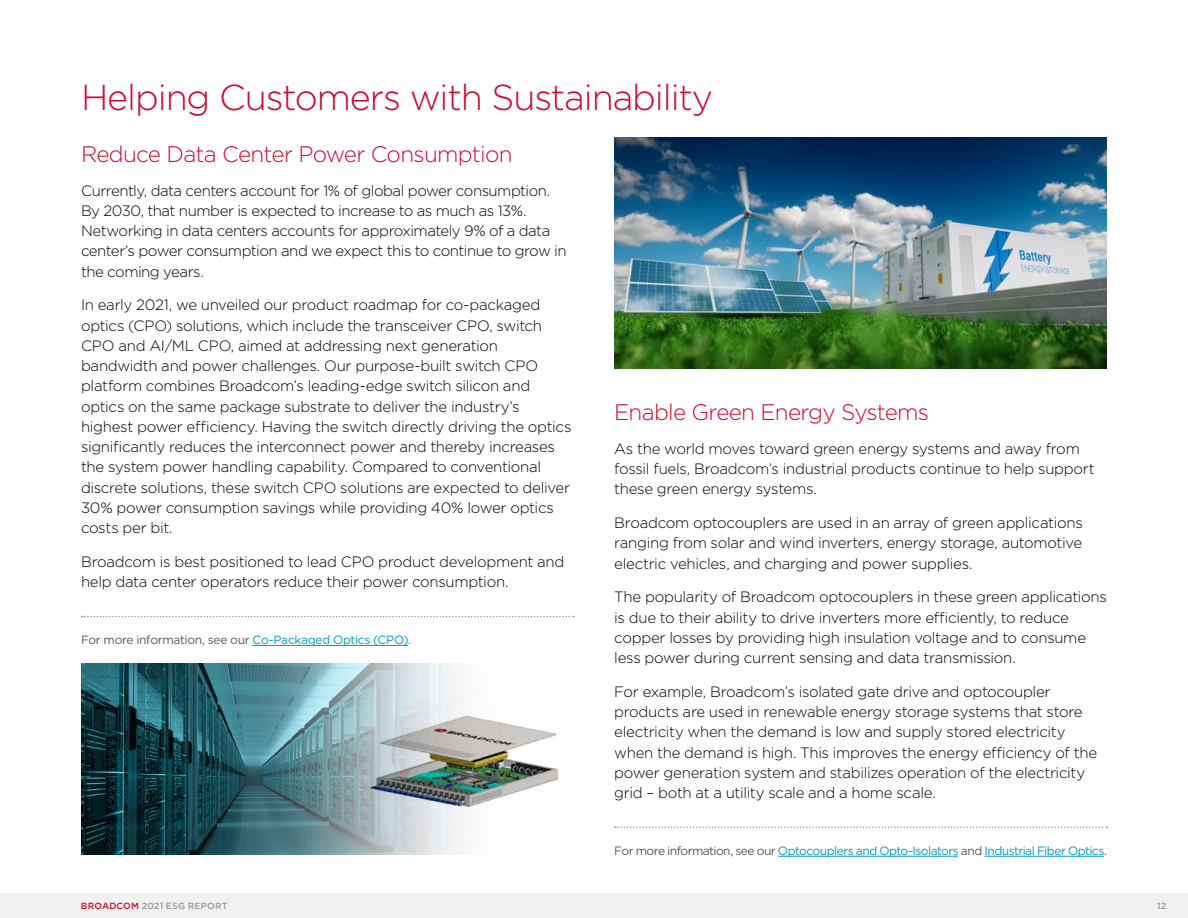
<style>
.page{position:relative;width:1188px;height:918px;background:#fff}
.page>*{position:absolute;margin:0;border:0;box-sizing:border-box;transform-origin:0 0}
.H2_Section_Header{font:300 36px "Gotham";letter-spacing:-.03em;color:#cc0a2e}
.H3_Subsection_Header{font:300 22.5px "Gotham";letter-spacing:-.03em;color:#cc0a2e}
.t1{font:300 15px/20.2px "Gotham";letter-spacing:-.025em;color:#000}
.Call_To_Action_H5{font:12px "Gotham";letter-spacing:-.04em;color:#0099c7}
.Call_To_Action_H5-2{font:12px "Gotham";letter-spacing:-.02em;color:#545759}
.t2{font:500 9px "Gotham";letter-spacing:.025em;color:#96999c}
.s1{color:#0099c7}
.s2{color:#545759}
.s3{color:#cc0a2e}
</style>
<div class="page">
<svg style="left:82px;top:616px;width:492px;height:1px"></svg>
<hr style="left:252px;top:645px;width:156px;height:1px;background:#0099c7">
<svg style="left:615px;top:827px;width:492px;height:1px"></svg>
<hr style="left:778px;top:856px;width:180px;height:1px;background:#0099c7">
<hr style="left:984px;top:856px;width:120px;height:1px;background:#0099c7">
<img style="left:614px;top:137px;width:493px;height:231px">
<img style="left:81px;top:663px;width:478px;height:192px">
<div style="left:0;top:893px;width:1188px;height:25px;background:#f1f1f1"></div>
<p class="H2_Section_Header" style="left:81px;top:74px;width:634px">Helping Customers with Sustainability</p>
<p class="H3_Subsection_Header" style="left:81px;top:140px;width:433px">Reduce Data Center Power Consumption</p>
<p class="t1" style="left:81px;top:180px;width:487px">Currently, data centers account for 1% of global power consumption.<br>By 2030, that number is expected to increase to as much as 13%.<br>Networking in data centers accounts for approximately 9% of a data center’s power consumption and we expect this to continue to grow in the coming years.</p>
<p class="t1" style="left:81px;top:295px;width:492px">In early 2021, we unveiled our product roadmap for co-packaged optics (CPO) solutions, which include the transceiver CPO, switch CPO and AI/ML CPO, aimed at addressing next generation bandwidth and power challenges. Our purpose-built switch CPO platform combines Broadcom’s leading-edge switch silicon and optics on the same package substrate to deliver the industry’s highest power efficiency. Having the switch directly driving the optics significantly reduces the interconnect power and thereby increases the system power handling capability. Compared to conventional discrete solutions, these switch CPO solutions are expected to deliver 30% power consumption savings while providing 40% lower optics costs per bit.</p>
<p class="t1" style="left:81px;top:551px;width:485px">Broadcom is best positioned to lead CPO product development and help data center operators reduce their power consumption.</p>
<p class="H3_Subsection_Header" style="left:614px;top:398px;width:316px">Enable Green Energy Systems</p>
<p class="t1" style="left:614px;top:438px;width:482px">As the world moves toward green energy systems and away from fossil fuels, Broadcom’s industrial products continue to help support these green energy systems.</p>
<p class="t1" style="left:614px;top:512px;width:470px;text-align:justify">Broadcom optocouplers are used in an array of green applications ranging from solar and wind inverters, energy storage, automotive electric vehicles, and charging and power supplies.</p>
<p class="t1" style="left:614px;top:586px;width:494px">The popularity of Broadcom optocouplers in these green applications is due to their ability to drive inverters more efficiently, to reduce copper losses by providing high insulation voltage and to consume less power during current sensing and data transmission.</p>
<p class="t1" style="left:614px;top:681px;width:484px">For example, Broadcom’s isolated gate drive and optocoupler products are used in renewable energy storage systems that store electricity when the demand is low and supply stored electricity when the demand is high. This improves the energy efficiency of the power generation system and stabilizes operation of the electricity grid – both at a utility scale and a home scale.</p>
<p class="Call_To_Action_H5-2" style="left:81px;top:632px;width:332px">For more information, see our <span class="s1">Co-Packaged Optics (CPO)</span>.</p>
<p class="Call_To_Action_H5" style="left:614px;top:843px;width:494px"><span class="s2">For more information, see our</span> Optocouplers and Opto-Isolators <span class="s2">and</span> Industrial Fiber Optics<span class="s2">.</span></p>
<p class="t2" style="left:81px;top:900px;width:148px"><span class="s3">BROADCOM</span> 2021 ESG REPORT</p>
<p class="t2" style="left:1157px;top:900px;width:11px">12</p>
</div>
